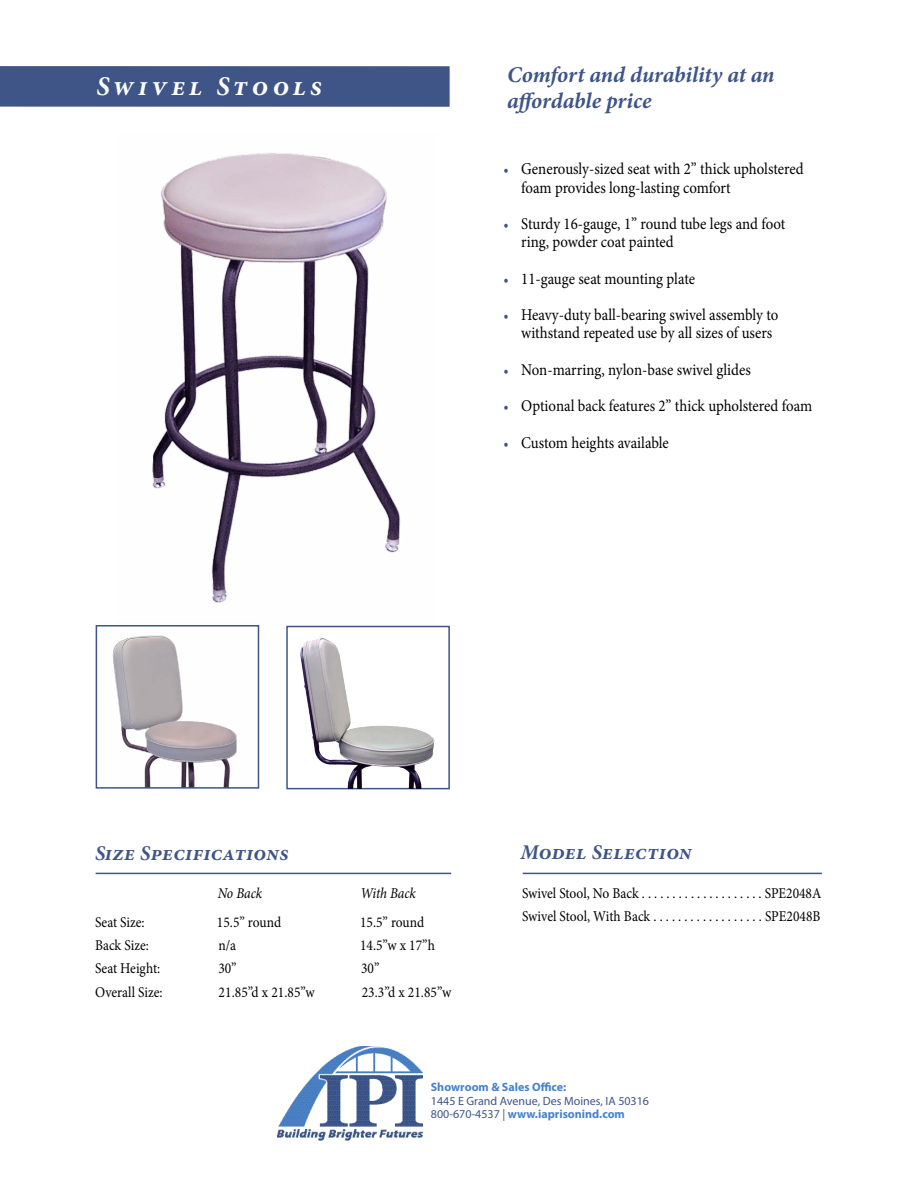
<style>
.page{position:relative;width:918px;height:1188px;background:#fff}
.page>*{position:absolute;margin:0;border:0;box-sizing:border-box;transform-origin:0 0}
.t1{font:italic 700 27px "Minion Pro";letter-spacing:.15em;color:#fff}
.t2{font:italic 700 22.5px/25.5px "Minion Pro";letter-spacing:-.005em;color:#3f5588}
.t3{font:italic 700 21px "Minion Pro";letter-spacing:.02em;color:#3f5588}
.t4{font:16.5px/18.1px "Minion Pro";letter-spacing:-.005em;color:#000;scale:.9 1}
.t5{font:15px/23.1px "Minion Pro";color:#000;scale:.9 1}
.t6{font:italic 15px "Minion Pro";letter-spacing:-.01em;color:#000;scale:.9 1}
.t7{font:12px/13.5px "Myriad Pro";color:#3f5588}
.t8{font:700 12px "Myriad Pro";color:#4681cf}
.s1{font-size:15px;color:#3f5588}
.s2{font-weight:700;color:#4681cf}
</style>
<div class="page">
<img style="left:112px;top:626px;width:148px;height:161px">
<hr style="left:96px;top:873px;width:355px;height:1px;background:#3f5588">
<hr style="left:523px;top:873px;width:299px;height:1px;background:#3f5588">
<div style="left:286px;top:626px;width:164px;height:163px;border:2px solid #3f5588"></div>
<div style="left:96px;top:625px;width:163px;height:164px;border:2px solid #3f5588"></div>
<div style="left:0;top:66px;width:450px;height:41px;background:#3f5588"></div>
<img style="left:117px;top:152px;width:320px;height:474px">
<img style="left:289px;top:627px;width:161px;height:162px">
<img style="left:277px;top:1046px;width:146px;height:95px">
<h1 class="t1" style="left:96px;top:67px;width:227px">Swivel Stools</h1>
<h2 class="t2" style="left:507px;top:62px;width:269px">Comfort and durability at an affordable price</h2>
<p class="t4" style="left:521px;top:160px;width:315px;text-indent:-18px"><span class="s1">•</span> Generously-sized seat with 2” thick upholstered foam provides long-lasting comfort</p>
<p class="t4" style="left:521px;top:215px;width:295px;text-indent:-18px"><span class="s1">•</span> Sturdy 16-gauge, 1” round tube legs and foot ring, powder coat painted</p>
<p class="t4" style="left:503px;top:269px;width:214px"><span class="s1">•</span> 11-gauge seat mounting plate</p>
<p class="t4" style="left:521px;top:306px;width:287px;text-indent:-18px"><span class="s1">•</span> Heavy-duty ball-bearing swivel assembly to withstand repeated use by all sizes of users</p>
<p class="t4" style="left:503px;top:361px;width:276px"><span class="s1">•</span> Non-marring, nylon-base swivel glides</p>
<p class="t4" style="left:503px;top:397px;width:345px"><span class="s1">•</span> Optional back features 2” thick upholstered foam</p>
<p class="t4" style="left:503px;top:434px;width:185px"><span class="s1">•</span> Custom heights available</p>
<p class="t3" style="left:95px;top:838px;width:195px">Size Specifications</p>
<p class="t3" style="left:521px;top:838px;width:173px">Model Selection</p>
<p class="t6" style="left:218px;top:883px;width:51px">No Back</p>
<p class="t6" style="left:360px;top:883px;width:63px">With Back</p>
<p class="t5" style="left:95px;top:911px;width:57px">Seat Size:</p>
<p class="t5" style="left:217px;top:911px;width:73px">15.5” round</p>
<p class="t5" style="left:360px;top:911px;width:73px">15.5” round</p>
<p class="t5" style="left:95px;top:934px;width:61px">Back Size:</p>
<p class="t5" style="left:218px;top:934px;width:21px">n/a</p>
<p class="t5" style="left:360px;top:934px;width:85px">14.5”w x 17”h</p>
<p class="t5" style="left:95px;top:957px;width:74px">Seat Height:</p>
<p class="t5" style="left:218px;top:957px;width:22px">30”</p>
<p class="t5" style="left:361px;top:957px;width:22px">30”</p>
<p class="t5" style="left:95px;top:980px;width:77px">Overall Size:</p>
<p class="t5" style="left:219px;top:980px;width:108px">21.85”d x 21.85”w</p>
<p class="t5" style="left:362px;top:980px;width:101px">23.3”d x 21.85”w</p>
<p class="t5" style="left:522px;top:881px;width:334px">Swivel Stool, No Back . . . . . . . . . . . . . . . . . . . . SPE2048A<br>Swivel Stool, With Back . . . . . . . . . . . . . . . . . . SPE2048B</p>
<p class="t8" style="left:431px;top:1080px;width:137px">Showroom &amp; Sales Office:</p>
<p class="t7" style="left:431px;top:1094px;width:220px">1445 E Grand Avenue, Des Moines, IA 50316<br>800-670-4537 | <span class="s2">www.iaprisonind.com</span></p>
</div>
